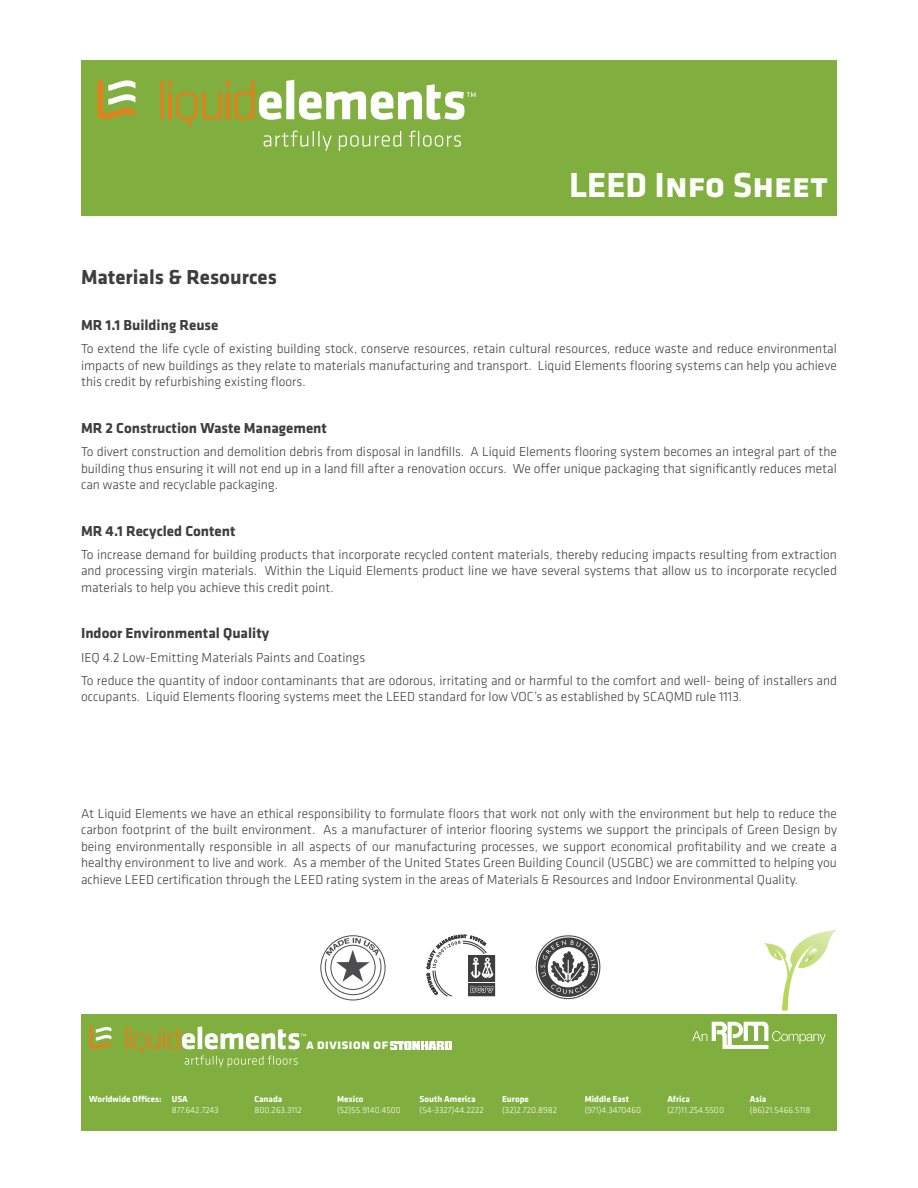
<style>
.page{position:relative;width:918px;height:1188px;background:#fff}
.page>*{position:absolute;margin:0;border:0;box-sizing:border-box;transform-origin:0 0}
.t1{font:700 36px "Klavika";color:#fff}
.Copy{font:700 21px "Klavika";color:#3e3e3f}
.Copy-2{font:700 15px "Klavika";color:#3e3e3f}
.t2{font:700 14.4px "Klavika";color:#fff}
.Copy-3{font:300 13.5px/16.5px "Klavika";color:#3e3e3f;text-align:justify}
.Thin_Caption{font:300 9px/11.2px "Klavika";color:#fff}
.Thin_Caption-2{font:700 9px "Klavika";color:#fff}
.s1{font-weight:700}
</style>
<div class="page">
<svg style="left:320px;top:935px;width:66px;height:66px"></svg>
<svg style="left:535px;top:935px;width:66px;height:65px"></svg>
<div style="left:81px;top:1015px;width:756px;height:116px;background:#80af40"></div>
<svg style="left:692px;top:1022px;width:134px;height:27px"></svg>
<svg style="left:427px;top:934px;width:68px;height:63px"></svg>
<div style="left:81px;top:60px;width:756px;height:156px;background:#80af40"></div>
<hr style="left:161px;top:80px;width:3px;height:39px;background:#e4801b">
<svg style="left:168px;top:80px;width:308px;height:71px"></svg>
<svg style="left:98px;top:79px;width:37px;height:40px"></svg>
<hr style="left:126px;top:1027px;width:2px;height:22px;background:#e4801b">
<svg style="left:130px;top:1026px;width:176px;height:41px"></svg>
<svg style="left:90px;top:1026px;width:21px;height:23px"></svg>
<img style="left:391px;top:1041px;width:61px;height:8px">
<svg style="left:764px;top:930px;width:72px;height:81px"></svg>
<p class="t1" style="left:569px;top:159px;width:260px">LEED Info Sheet</p>
<p class="Copy" style="left:81px;top:261px;width:197px">Materials &amp; Resources</p>
<p class="Copy-2" style="left:81px;top:314px;width:139px">MR 1.1 Building Reuse</p>
<p class="Copy-3" style="left:81px;top:340px;width:757px">To extend the life cycle of existing building stock, conserve resources, retain cultural resources, reduce waste and reduce environmental impacts of new buildings as they relate to materials manufacturing and transport. Liquid Elements flooring systems can help you achieve this credit by refurbishing existing floors.</p>
<p class="Copy-2" style="left:81px;top:417px;width:248px">MR 2 Construction Waste Management</p>
<p class="Copy-3" style="left:81px;top:443px;width:757px">To divert construction and demolition debris from disposal in landfills. A Liquid Elements flooring system becomes an integral part of the building thus ensuring it will not end up in a land fill after a renovation occurs. We offer unique packaging that significantly reduces metal can waste and recyclable packaging.</p>
<p class="Copy-2" style="left:81px;top:520px;width:156px">MR 4.1 Recycled Content</p>
<p class="Copy-3" style="left:81px;top:546px;width:758px">To increase demand for building products that incorporate recycled content materials, thereby reducing impacts resulting from extraction and processing virgin materials. Within the Liquid Elements product line we have several systems that allow us to incorporate recycled materials to help you achieve this credit point.</p>
<p class="Copy-2" style="left:81px;top:623px;width:190px">Indoor Environmental Quality</p>
<p class="Copy-3" style="left:81px;top:649px;width:286px">IEQ 4.2 Low-Emitting Materials Paints and Coatings</p>
<p class="Copy-3" style="left:81px;top:672px;width:758px">To reduce the quantity of indoor contaminants that are odorous, irritating and or harmful to the comfort and well- being of installers and occupants. Liquid Elements flooring systems meet the LEED standard for low VOC’s as established by SCAQMD rule 1113.</p>
<p class="Copy-3" style="left:81px;top:805px;width:758px">At Liquid Elements we have an ethical responsibility to formulate floors that work not only with the environment but help to reduce the carbon footprint of the built environment. As a manufacturer of interior flooring systems we support the principals of Green Design by being environmentally responsible in all aspects of our manufacturing processes, we support economical profitability and we create a healthy environment to live and work. As a member of the United States Green Building Council (USGBC) we are committed to helping you achieve LEED certification through the LEED rating system in the areas of Materials &amp; Resources and Indoor Environmental Quality.</p>
<p class="t2" style="left:306px;top:1034px;width:84px">a division of</p>
<p class="Thin_Caption-2" style="left:89px;top:1092px;width:74px">Worldwide Offices:</p>
<p class="Thin_Caption" style="left:172px;top:1093px;width:48px"><span class="s1">USA<br></span>877.642.7243</p>
<p class="Thin_Caption" style="left:254px;top:1093px;width:49px"><span class="s1">Canada<br></span>800.263.3112</p>
<p class="Thin_Caption" style="left:337px;top:1093px;width:65px"><span class="s1">Mexico </span>(52)55.9140.4500</p>
<p class="Thin_Caption" style="left:420px;top:1093px;width:66px"><span class="s1">South America </span>(54-3327)44.2222</p>
<p class="Thin_Caption" style="left:502px;top:1093px;width:56px"><span class="s1">Europe </span>(32)2.720.8982</p>
<p class="Thin_Caption" style="left:585px;top:1093px;width:58px"><span class="s1">Middle East </span>(971)4.3470460</p>
<p class="Thin_Caption" style="left:667px;top:1093px;width:58px"><span class="s1">Africa </span>(27)11.254.5500</p>
<p class="Thin_Caption" style="left:750px;top:1093px;width:62px"><span class="s1">Asia </span>(86)21.5466.5118</p>
</div>
